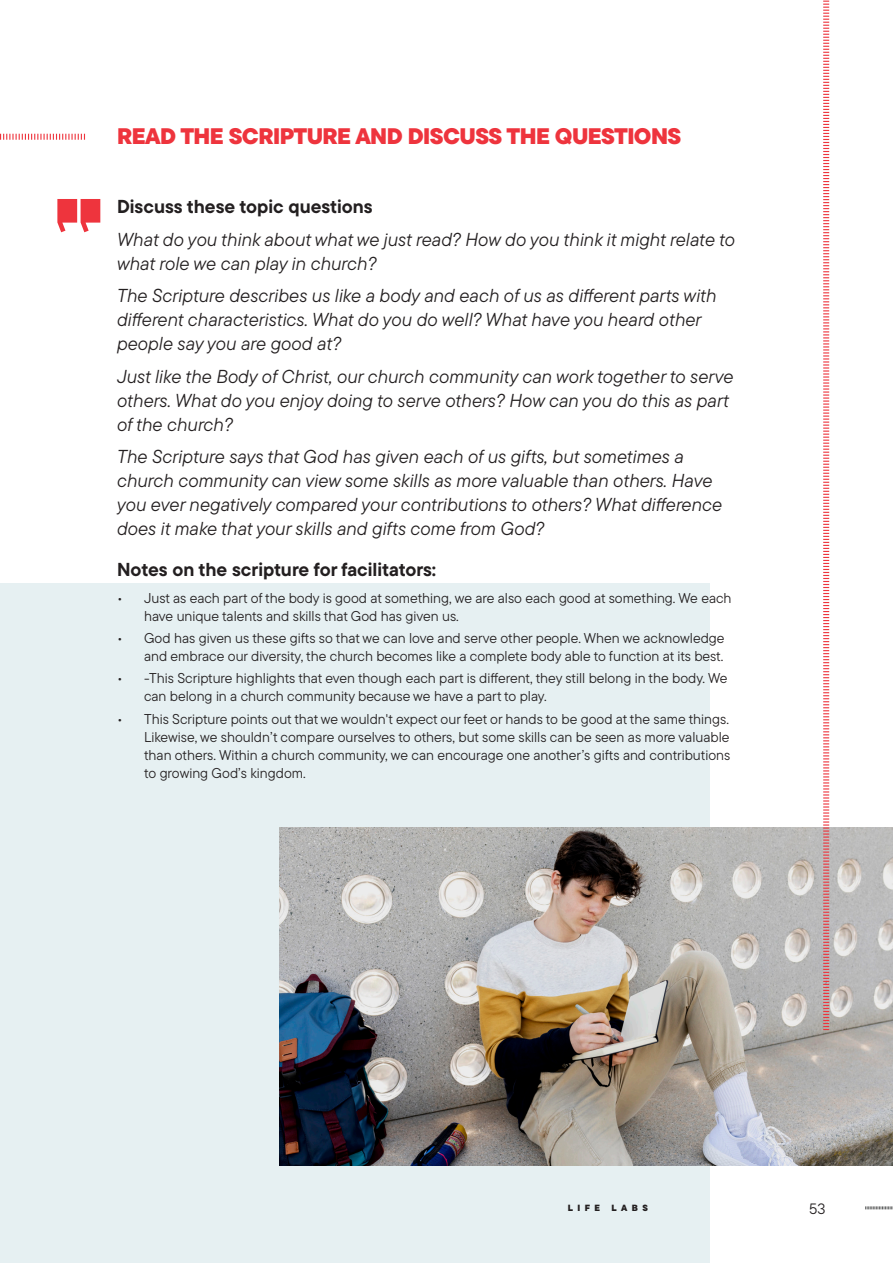
<style>
.page{position:relative;width:893px;height:1263px;background:#fff}
.page>*{position:absolute;margin:0;border:0;box-sizing:border-box;transform-origin:0 0}
.RED_HEADINGS{font:900 22.5px "TT Commons Pro";letter-spacing:-.025em;color:#ee343d}
.Sub_Body_Text{font:italic 18.75px/24px "TT Commons Pro";color:#231f20}
.Sub_Body_Text-2{font:700 18.75px "TT Commons Pro";color:#231f20}
.t1{font:15px "TT Commons Pro";color:#231f20}
.t2{font:14.25px/18px "TT Commons Pro";color:#231f20}
.t3{font:900 9px "TT Commons Pro";letter-spacing:.5em;color:#231f20}
</style>
<div class="page">
<svg style="left:865px;top:1206px;width:28px;height:3px"></svg>
<svg style="left:0;top:134px;width:85px;height:6px"></svg>
<svg style="left:57px;top:199px;width:43px;height:33px"></svg>
<div style="left:0;top:584px;width:710px;height:679px;background:#e6f0f2"></div>
<img style="left:279px;top:827px;width:614px;height:338px">
<svg style="left:822px;top:0;width:8px;height:1031px"></svg>
<p class="RED_HEADINGS" style="left:117px;top:119px;width:566px">READ THE SCRIPTURE AND DISCUSS THE QUESTIONS</p>
<p class="Sub_Body_Text-2" style="left:117px;top:192px;width:257px">Discuss these topic questions</p>
<p class="Sub_Body_Text" style="left:117px;top:227px;width:620px">What do you think about what we just read? How do you think it might relate to what role we can play in church?</p>
<p class="Sub_Body_Text" style="left:117px;top:284px;width:601px">The Scripture describes us like a body and each of us as different parts with different characteristics. What do you do well? What have you heard other people say you are good at?</p>
<p class="Sub_Body_Text" style="left:117px;top:364px;width:618px">Just like the Body of Christ, our church community can work together to serve others. What do you enjoy doing to serve others? How can you do this as part of the church?</p>
<p class="Sub_Body_Text" style="left:117px;top:445px;width:607px">The Scripture says that God has given each of us gifts, but sometimes a church community can view some skills as more valuable than others. Have you ever negatively compared your contributions to others? What difference does it make that your skills and gifts come from God?</p>
<p class="Sub_Body_Text-2" style="left:117px;top:555px;width:321px">Notes on the scripture for facilitators:</p>
<p class="t2" style="left:144px;top:589px;width:589px;text-indent:-27px">• Just as each part of the body is good at something, we are also each good at something. We each have unique talents and skills that God has given us.</p>
<p class="t2" style="left:117px;top:629px;width:609px;text-align:right">• God has given us these gifts so that we can love and serve other people. When we acknowledge and embrace our diversity, the church becomes like a complete body able to function at its best.</p>
<p class="t2" style="left:144px;top:669px;width:585px;text-indent:-27px">• -This Scripture highlights that even though each part is different, they still belong in the body. We can belong in a church community because we have a part to play.</p>
<p class="t2" style="left:144px;top:709px;width:588px;text-align:justify;text-indent:-27px">• This Scripture points out that we wouldn't expect our feet or hands to be good at the same things.<br>Likewise, we shouldn’t compare ourselves to others, but some skills can be seen as more valuable than others. Within a church community, we can encourage one another’s gifts and contributions to growing God’s kingdom.</p>
<p class="t3" style="left:568px;top:1200px;width:34px">LIFE</p>
<p class="t3" style="left:611px;top:1200px;width:38px">LABS</p>
<p class="t1" style="left:809px;top:1198px;width:18px">53</p>
</div>
